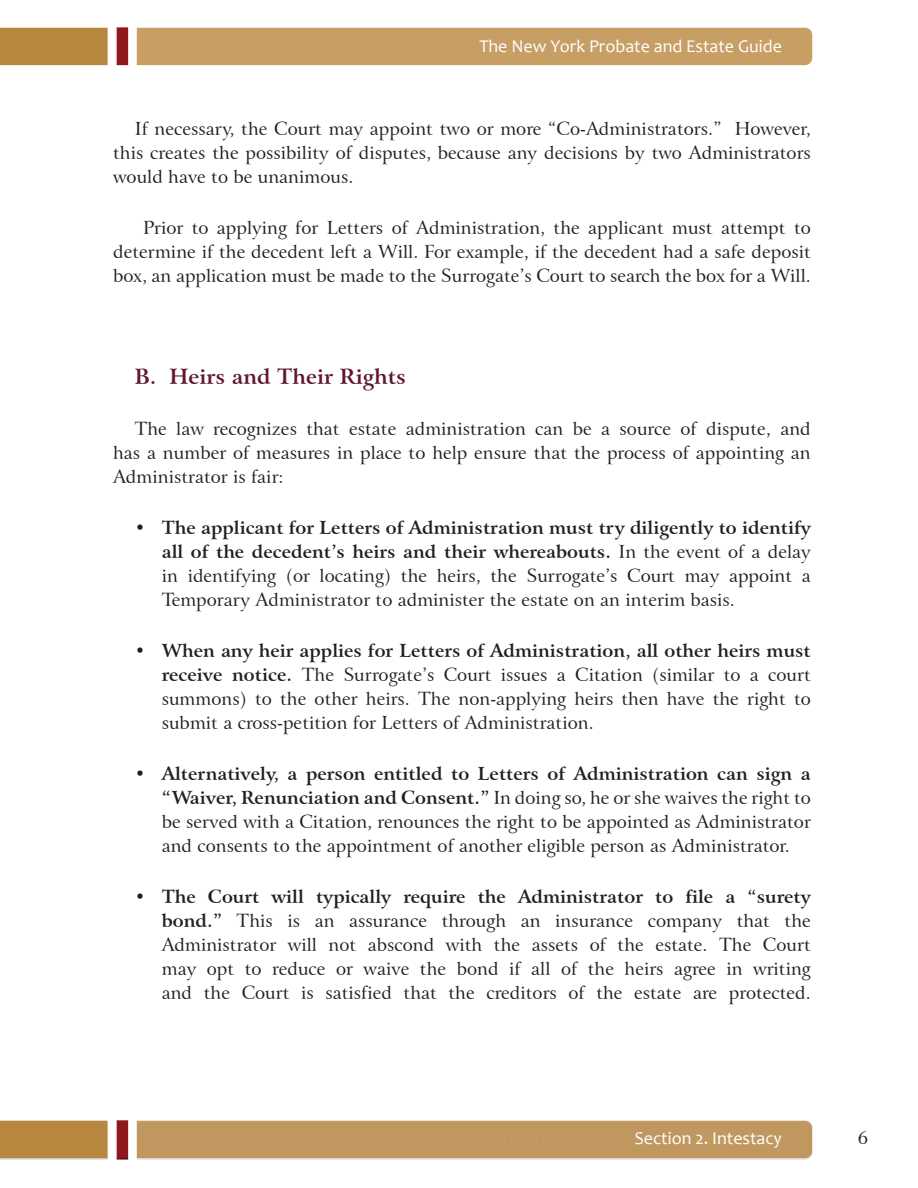
<style>
.page{position:relative;width:918px;height:1188px;background:#fff}
.page>*{position:absolute;margin:0;border:0;box-sizing:border-box;transform-origin:0 0}
.t1{font:700 21px "Arrus BT";color:#60162d}
.t2{font:18px/24px "Arrus BT";color:#231f20;text-align:justify}
.t3{font:18px "Candara";color:#fff}
.s1{font-weight:700}
</style>
<div class="page">
<img style="left:0;top:27px;width:813px;height:1133px">
<p class="t3" style="left:479px;top:35px;width:304px">The New York Probate and Estate Guide</p>
<p class="t2" style="left:113px;top:117px;width:699px;text-indent:22px">If necessary, the Court may appoint two or more “Co-Administrators.” However, this creates the possibility of disputes, because any decisions by two Administrators would have to be unanimous.</p>
<p class="t2" style="left:113px;top:216px;width:699px;text-indent:30px">Prior to applying for Letters of Administration, the applicant must attempt to determine if the decedent left a Will. For example, if the decedent had a safe deposit box, an application must be made to the Surrogate’s Court to search the box for a Will.</p>
<p class="t1" style="left:135px;top:364px;width:273px">B. Heirs and Their Rights</p>
<p class="t2" style="left:113px;top:417px;width:699px;text-indent:22px">The law recognizes that estate administration can be a source of dispute, and has a number of measures in place to help ensure that the process of appointing an Administrator is fair:</p>
<p class="t2" style="left:162px;top:516px;width:651px;text-indent:-27px"><span class="s1">• The applicant for Letters of Administration must try diligently to identify all of the decedent’s heirs and their whereabouts.</span> In the event of a delay in identifying (or locating) the heirs, the Surrogate’s Court may appoint a Temporary Administrator to administer the estate on an interim basis.</p>
<p class="t2" style="left:162px;top:639px;width:651px;text-indent:-27px"><span class="s1">• When any heir applies for Letters of Administration, all other heirs must receive notice.</span> The Surrogate’s Court issues a Citation (similar to a court summons) to the other heirs. The non-applying heirs then have the right to submit a cross-petition for Letters of Administration.</p>
<p class="t2" style="left:162px;top:762px;width:651px;text-indent:-27px"><span class="s1">• Alternatively, a person entitled to Letters of Administration can sign a “Waiver, Renunciation and Consent.”</span> In doing so, he or she waives the right to be served with a Citation, renounces the right to be appointed as Administrator and consents to the appointment of another eligible person as Administrator.</p>
<p class="t2" style="left:162px;top:885px;width:651px;text-indent:-27px"><span class="s1">• The Court will typically require the Administrator to file a “surety bond.”</span> This is an assurance through an insurance company that the Administrator will not abscond with the assets of the estate. The Court may opt to reduce or waive the bond if all of the heirs agree in writing and the Court is satisfied that the creditors of the estate are protected.</p>
<p class="t3" style="left:635px;top:1127px;width:149px">Section 2. Intestacy</p>
<p class="t2" style="left:857px;top:1126px;width:12px">6</p>
</div>
